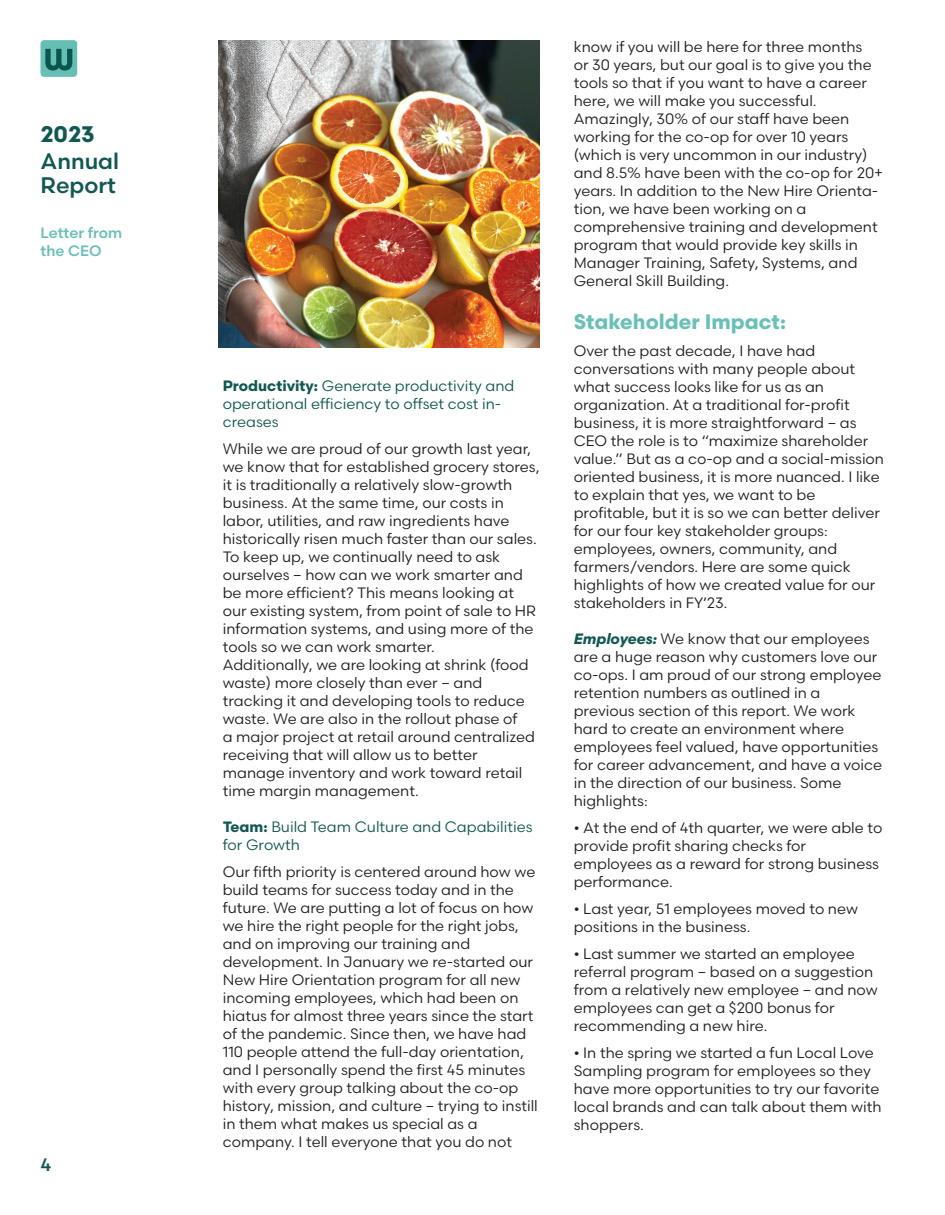
<style>
.page{position:relative;width:945px;height:1215px;background:#fff}
.page>*{position:absolute;margin:0;border:0;box-sizing:border-box;transform-origin:0 0}
.t1{font:500 22.5px/24px "Scandia";color:#125852}
.t2{font:700 22.5px "Scandia";color:#125852}
.t3{font:700 21px "Scandia";color:#68c0b7}
.t4{font:500 18px "Scandia";color:#125852}
.t5{font:15px/18px "Scandia";color:#231f20}
.t6{font:15px/18px "Scandia";color:#125852}
.t7{font:500 15px/18px "Scandia";color:#68c0b7}
.s1{font-weight:700}
.s2{font-weight:700;font-style:italic;color:#125852}
</style>
<div class="page">
<div style="left:40px;top:40px;width:37px;height:37px;background:#65bfb4;border-radius:4px"></div>
<svg style="left:45px;top:49px;width:27px;height:22px"></svg>
<img style="left:219px;top:40px;width:321px;height:307px">
<h1 class="t2" style="left:40px;top:120px;width:56px">2023</h1>
<h1 class="t1" style="left:40px;top:148px;width:80px">Annual<br>Report</h1>
<p class="t7" style="left:40px;top:223px;width:83px">Letter from the CEO</p>
<p class="t4" style="left:40px;top:1153px;width:12px">4</p>
<p class="t6" style="left:223px;top:376px;width:293px"><span class="s1">Productivity:</span> Generate productivity and operational efficiency to offset cost in&shy;creases</p>
<p class="t5" style="left:223px;top:439px;width:318px">While we are proud of our growth last year, we know that for established grocery stores, it is traditionally a relatively slow-growth business. At the same time, our costs in labor, utilities, and raw ingredients have historically risen much faster than our sales.<br>To keep up, we continually need to ask ourselves – how can we work smarter and be more efficient? This means looking at our existing system, from point of sale to HR information systems, and using more of the tools so we can work smarter.<br>Additionally, we are looking at shrink (food waste) more closely than ever – and tracking it and developing tools to reduce waste. We are also in the rollout phase of<br>a major project at retail around centralized receiving that will allow us to better manage inventory and work toward retail time margin management.</p>
<p class="t6" style="left:223px;top:817px;width:311px"><span class="s1">Team:</span> Build Team Culture and Capabilities for Growth</p>
<p class="t5" style="left:223px;top:862px;width:317px">Our fifth priority is centered around how we build teams for success today and in the future. We are putting a lot of focus on how we hire the right people for the right jobs, and on improving our training and development. In January we re-started our New Hire Orientation program for all new incoming employees, which had been on hiatus for almost three years since the start of the pandemic. Since then, we have had 110 people attend the full-day orientation, and I personally spend the first 45 minutes with every group talking about the co-op history, mission, and culture – trying to instill in them what makes us special as a company. I tell everyone that you do not</p>
<p class="t5" style="left:574px;top:37px;width:311px">know if you will be here for three months<br>or 30 years, but our goal is to give you the tools so that if you want to have a career here, we will make you successful.<br>Amazingly, 30% of our staff have been working for the co-op for over 10 years (which is very uncommon in our industry) and 8.5% have been with the co-op for 20+ years. In addition to the New Hire Orienta&shy;tion, we have been working on a comprehensive training and development program that would provide key skills in Manager Training, Safety, Systems, and General Skill Building.</p>
<h2 class="t3" style="left:574px;top:308px;width:214px">Stakeholder Impact:</h2>
<p class="t5" style="left:574px;top:342px;width:312px">Over the past decade, I have had conversations with many people about what success looks like for us as an organization. At a traditional for-profit business, it is more straightforward – as CEO the role is to “maximize shareholder value.” But as a co-op and a social-mission oriented business, it is more nuanced. I like to explain that yes, we want to be profitable, but it is so we can better deliver for our four key stakeholder groups: employees, owners, community, and farmers/vendors. Here are some quick highlights of how we created value for our stakeholders in FY’23.</p>
<p class="t5" style="left:574px;top:630px;width:310px"><span class="s2">Employees:</span> We know that our employees are a huge reason why customers love our co-ops. I am proud of our strong employee retention numbers as outlined in a previous section of this report. We work hard to create an environment where employees feel valued, have opportunities for career advancement, and have a voice in the direction of our business. Some highlights:</p>
<p class="t5" style="left:574px;top:819px;width:310px">• At the end of 4th quarter, we were able to provide profit sharing checks for employees as a reward for strong business performance.</p>
<p class="t5" style="left:574px;top:900px;width:286px">• Last year, 51 employees moved to new positions in the business.</p>
<p class="t5" style="left:574px;top:945px;width:306px">• Last summer we started an employee referral program – based on a suggestion from a relatively new employee – and now employees can get a $200 bonus for recommending a new hire.</p>
<p class="t5" style="left:574px;top:1044px;width:309px">• In the spring we started a fun Local Love Sampling program for employees so they have more opportunities to try our favorite local brands and can talk about them with shoppers.</p>
</div>
